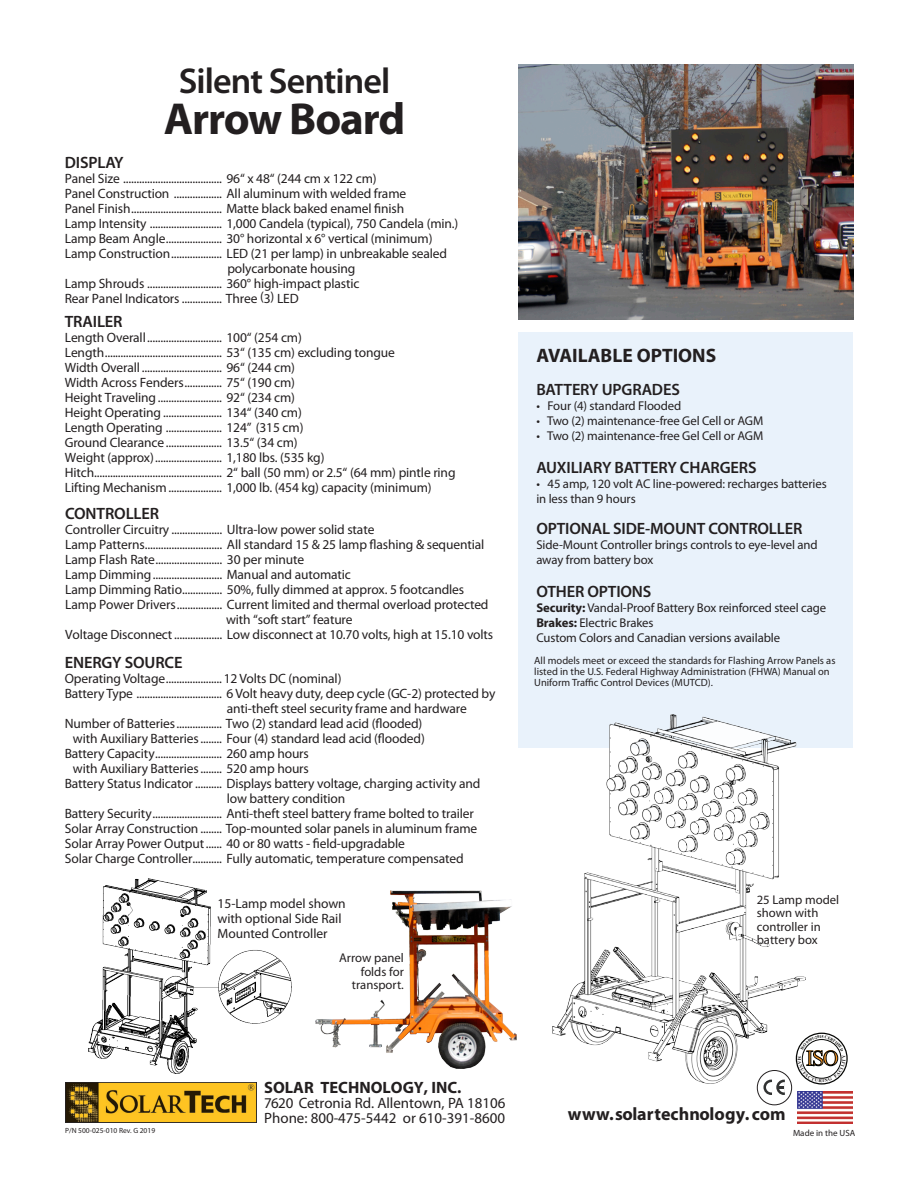
<style>
.page{position:relative;width:918px;height:1188px;background:#fff}
.page>*{position:absolute;margin:0;border:0;box-sizing:border-box;transform-origin:0 0}
.Page_Title{font:700 45px "Myriad Pro";letter-spacing:-.03em;color:#231f20}
.Page_Subhead_Semi{font:600 36px "Myriad Pro";letter-spacing:-.025em;color:#231f20}
.t1{font:21.75px "Times New Roman";color:#f7931d}
.Spec-Header{font:700 19.5px "Myriad Pro";color:#231f20}
.Spec_Titles{font:700 18px "Myriad Pro";letter-spacing:.005em;color:#231f20}
.Features_Heading{font:600 16.5px "Myriad Pro";letter-spacing:-.01em;color:#231f20}
.t2{font:700 16.5px "Myriad Pro";color:#231f20}
.t3{font:15px "Myriad Pro";color:#231f20}
.SpecText_wTab{font:13.5px/15px "Myriad Pro";letter-spacing:-.01em;color:#231f20}
.SpecText_without_Tab{font:13.5px "Myriad Pro";letter-spacing:-.01em;color:#231f20}
.Features_List_9_11{font:12.75px/15px "Myriad Pro";letter-spacing:-.01em;color:#231f20}
.Caption_8_5_9_M_Reg{font:12.75px/13.5px "Myriad Pro";color:#231f20;text-align:right}
.Disclaimer_7_8_M_Reg{font:10.5px/11.2px "Myriad Pro";color:#231f20}
.Caption_8_5_9_M_Reg-2{font:9px "Myriad Pro";color:#231f20}
.Caption_8_5_9_M_Reg-3{font:7.5px "Myriad Pro";color:#231f20}
.t4{font:700 4.8px "Times New Roman";color:#231f20}
.s1{font-weight:700}
</style>
<div class="page">
<img style="left:518px;top:65px;width:335px;height:254px">
<img style="left:315px;top:890px;width:201px;height:178px">
<div style="left:518px;top:332px;width:335px;height:416px;background:#e9f2fb"></div>
<div style="left:796px;top:1033px;width:52px;height:52px;border:1px solid #040503;border-radius:50%"></div>
<div style="left:757px;top:1070px;width:35px;height:35px;border:1px solid #231f20;border-radius:50%"></div>
<svg style="left:763px;top:1083px;width:22px;height:12px"></svg>
<img style="left:66px;top:1082px;width:191px;height:41px">
<img style="left:798px;top:1092px;width:55px;height:31px">
<img style="left:88px;top:878px;width:204px;height:196px">
<img style="left:552px;top:715px;width:253px;height:368px">
<svg style="left:798px;top:1035px;width:48px;height:48px"></svg>
<p class="Page_Subhead_Semi" style="left:179px;top:58px;width:213px">Silent Sentinel</p>
<p class="Page_Title" style="left:164px;top:89px;width:243px">Arrow Board</p>
<p class="Features_Heading" style="left:65px;top:152px;width:60px">DISPLAY</p>
<p class="SpecText_wTab" style="left:65px;top:171px;width:313px">Panel Size ..................................... 96“ x 48“ (244 cm x 122 cm)</p>
<p class="SpecText_wTab" style="left:65px;top:186px;width:343px">Panel Construction .................. All aluminum with welded frame</p>
<p class="SpecText_wTab" style="left:65px;top:201px;width:341px">Panel Finish.................................. Matte black baked enamel finish</p>
<p class="SpecText_wTab" style="left:65px;top:216px;width:395px">Lamp Intensity ........................... 1,000 Candela (typical), 750 Candela (min.)<br>Lamp Beam Angle..................... 30° horizontal x 6° vertical (minimum)</p>
<p class="SpecText_wTab" style="left:65px;top:246px;width:384px">Lamp Construction................... LED (21 per lamp) in unbreakable sealed</p>
<p class="SpecText_without_Tab" style="left:227px;top:260px;width:129px">polycarbonate housing</p>
<p class="SpecText_wTab" style="left:65px;top:276px;width:296px">Lamp Shrouds ............................ 360° high-impact plastic</p>
<p class="SpecText_wTab" style="left:65px;top:291px;width:236px">Rear Panel Indicators ............... Three (3) LED</p>
<p class="Features_Heading" style="left:65px;top:311px;width:59px">TRAILER</p>
<p class="SpecText_wTab" style="left:65px;top:330px;width:239px">Length Overall............................ 100“ (254 cm)</p>
<p class="SpecText_wTab" style="left:65px;top:345px;width:332px">Length............................................ 53“ (135 cm) excluding tongue</p>
<p class="SpecText_wTab" style="left:65px;top:360px;width:232px">Width Overall .............................. 96“ (244 cm)</p>
<p class="SpecText_wTab" style="left:65px;top:375px;width:232px">Width Across Fenders.............. 75“ (190 cm)</p>
<p class="SpecText_wTab" style="left:65px;top:390px;width:232px">Height Traveling........................ 92“ (234 cm)</p>
<p class="SpecText_wTab" style="left:65px;top:405px;width:239px">Height Operating ...................... 134“ (340 cm)</p>
<p class="SpecText_wTab" style="left:65px;top:420px;width:240px">Length Operating ..................... 124” (315 cm)</p>
<p class="SpecText_wTab" style="left:65px;top:435px;width:235px">Ground Clearance..................... 13.5“ (34 cm)</p>
<p class="SpecText_wTab" style="left:65px;top:450px;width:261px">Weight (approx)......................... 1,180 lbs. (535 kg)</p>
<p class="SpecText_wTab" style="left:65px;top:465px;width:392px">Hitch................................................ 2“ ball (50 mm) or 2.5“ (64 mm) pintle ring</p>
<p class="SpecText_wTab" style="left:65px;top:480px;width:368px">Lifting Mechanism.................... 1,000 lb. (454 kg) capacity (minimum)</p>
<p class="Features_Heading" style="left:65px;top:503px;width:96px">CONTROLLER</p>
<p class="SpecText_wTab" style="left:65px;top:522px;width:311px">Controller Circuitry ................... Ultra-low power solid state</p>
<p class="SpecText_wTab" style="left:65px;top:537px;width:421px">Lamp Patterns............................. All standard 15 &amp; 25 lamp flashing &amp; sequential</p>
<p class="SpecText_wTab" style="left:65px;top:552px;width:241px">Lamp Flash Rate......................... 30 per minute</p>
<p class="SpecText_wTab" style="left:65px;top:567px;width:287px">Lamp Dimming.......................... Manual and automatic</p>
<p class="SpecText_wTab" style="left:65px;top:582px;width:401px">Lamp Dimming Ratio............... 50%, fully dimmed at approx. 5 footcandles</p>
<p class="SpecText_wTab" style="left:65px;top:597px;width:425px">Lamp Power Drivers................. Current limited and thermal overload protected</p>
<p class="SpecText_wTab" style="left:226px;top:612px;width:128px">with “soft start” feature</p>
<p class="SpecText_wTab" style="left:65px;top:627px;width:430px">Voltage Disconnect.................. Low disconnect at 10.70 volts, high at 15.10 volts</p>
<p class="Features_Heading" style="left:65px;top:652px;width:119px">ENERGY SOURCE</p>
<p class="SpecText_wTab" style="left:65px;top:671px;width:278px">Operating Voltage..................... 12 Volts DC (nominal)</p>
<p class="SpecText_wTab" style="left:65px;top:686px;width:432px">Battery Type ................................ 6 Volt heavy duty, deep cycle (GC-2) protected by</p>
<p class="SpecText_without_Tab" style="left:227px;top:700px;width:242px">anti-theft steel security frame and hardware</p>
<p class="SpecText_wTab" style="left:65px;top:716px;width:359px">Number of Batteries................. Two (2) standard lead acid (flooded)</p>
<p class="SpecText_wTab" style="left:73px;top:731px;width:353px">with Auxiliary Batteries........ Four (4) standard lead acid (flooded)</p>
<p class="SpecText_wTab" style="left:65px;top:746px;width:246px">Battery Capacity......................... 260 amp hours</p>
<p class="SpecText_wTab" style="left:73px;top:761px;width:237px">with Auxiliary Batteries........ 520 amp hours</p>
<p class="SpecText_wTab" style="left:65px;top:776px;width:417px">Battery Status Indicator .......... Displays battery voltage, charging activity and</p>
<p class="SpecText_without_Tab" style="left:227px;top:790px;width:120px">low battery condition</p>
<p class="SpecText_wTab" style="left:65px;top:806px;width:411px">Battery Security.......................... Anti-theft steel battery frame bolted to trailer</p>
<p class="SpecText_wTab" style="left:65px;top:821px;width:414px">Solar Array Construction ........ Top-mounted solar panels in aluminum frame</p>
<p class="SpecText_wTab" style="left:65px;top:836px;width:342px">Solar Array Power Output...... 40 or 80 watts - field-upgradable</p>
<p class="SpecText_wTab" style="left:65px;top:851px;width:400px">Solar Charge Controller........... Fully automatic, temperature compensated</p>
<p class="SpecText_wTab" style="left:218px;top:896px;width:130px">15-Lamp model shown with optional Side Rail<br>Mounted Controller</p>
<p class="Caption_8_5_9_M_Reg" style="left:339px;top:951px;width:66px">Arrow panel folds for transport.</p>
<p class="Caption_8_5_9_M_Reg-3" style="left:65px;top:1125px;width:92px">P/N 500-025-010 Rev. G 2019</p>
<p class="t2" style="left:264px;top:1077px;width:199px">SOLAR TECHNOLOGY, INC.</p>
<p class="t3" style="left:264px;top:1094px;width:243px">7620 Cetronia Rd. Allentown, PA 18106</p>
<p class="t3" style="left:264px;top:1109px;width:242px">Phone: 800-475-5442 or 610-391-8600</p>
<p class="Spec-Header" style="left:536px;top:343px;width:181px">AVAILABLE OPTIONS</p>
<p class="Features_Heading" style="left:536px;top:379px;width:145px">BATTERY UPGRADES</p>
<p class="Features_List_9_11" style="left:536px;top:398px;width:146px">• Four (4) standard Flooded</p>
<p class="Features_List_9_11" style="left:536px;top:413px;width:228px">• Two (2) maintenance-free Gel Cell or AGM</p>
<p class="Features_List_9_11" style="left:536px;top:428px;width:228px">• Two (2) maintenance-free Gel Cell or AGM</p>
<p class="Features_Heading" style="left:536px;top:457px;width:222px">AUXILIARY BATTERY CHARGERS</p>
<p class="Features_List_9_11" style="left:536px;top:476px;width:292px">• 45 amp, 120 volt AC line-powered: recharges batteries in less than 9 hours</p>
<p class="Features_Heading" style="left:536px;top:518px;width:268px">OPTIONAL SIDE-MOUNT CONTROLLER</p>
<p class="Features_List_9_11" style="left:536px;top:537px;width:283px">Side-Mount Controller brings controls to eye-level and away from battery box</p>
<p class="Features_Heading" style="left:536px;top:581px;width:117px">OTHER OPTIONS</p>
<p class="Features_List_9_11" style="left:536px;top:600px;width:291px"><span class="s1">Security:</span> Vandal-Proof Battery Box reinforced steel cage</p>
<p class="Features_List_9_11" style="left:536px;top:615px;width:119px"><span class="s1">Brakes:</span> Electric Brakes</p>
<p class="Features_List_9_11" style="left:536px;top:630px;width:245px">Custom Colors and Canadian versions available</p>
<p class="Disclaimer_7_8_M_Reg" style="left:534px;top:654px;width:303px">All models meet or exceed the standards for Flashing Arrow Panels as listed in the U.S. Federal Highway Administration (FHWA) Manual on<br>Uniform Traffic Control Devices (MUTCD).</p>
<p class="Caption_8_5_9_M_Reg" style="left:757px;top:893px;width:84px;text-align:left">25 Lamp model shown with controller in battery box</p>
<p class="t1" style="left:806px;top:1044px;width:34px">ISO</p>
<p class="t4" style="left:803px;top:1056px;width:6px;rotate:90deg">M</p>
<p class="Spec_Titles" style="left:568px;top:1102px;width:219px">www.solartechnology. com</p>
<p class="Caption_8_5_9_M_Reg-2" style="left:793px;top:1127px;width:64px">Made in the USA</p>
</div>
